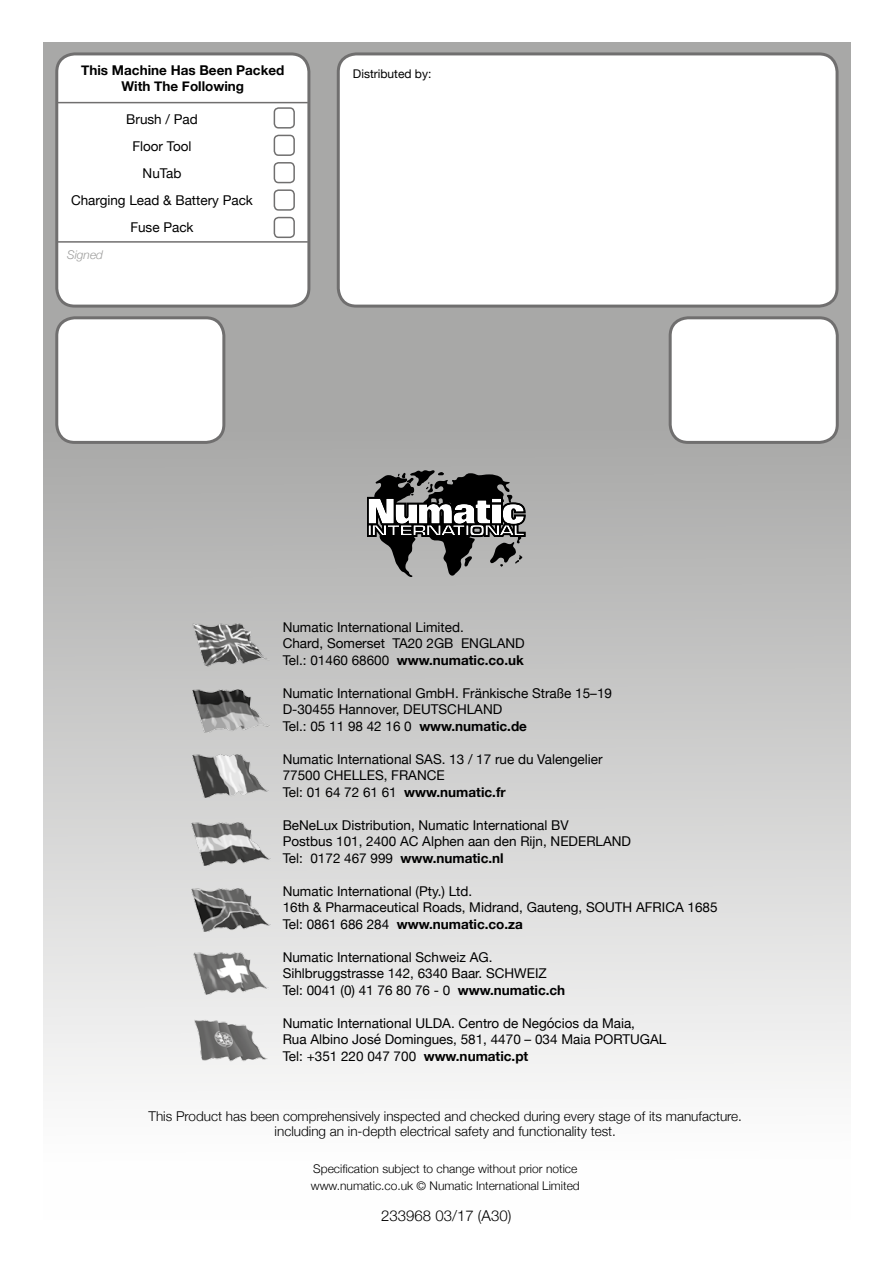
<style>
.page{position:relative;width:893px;height:1263px;background:#fff}
.page>*{position:absolute;margin:0;border:0;box-sizing:border-box;transform-origin:0 0}
.t1{font:300 15px "Helvetica Neue";color:#000}
.t2{font:13.5px/16.5px "Helvetica Neue";color:#000}
.t3{font:300 13.5px/15px "Helvetica Neue";color:#000;text-align:center}
.t4{font:700 13.5px/16.5px "Helvetica Neue";color:#000;text-align:center}
.t5{font:300 12px/16.5px "Helvetica Neue";color:#000}
.t6{font:12px "Helvetica Neue";color:#000}
.t7{font:italic 300 12px "Helvetica Neue";color:#9d9d9c}
.s1{font-weight:700}
</style>
<div class="page">
<div style="left:43px;top:42px;width:808px;height:1178px;background:linear-gradient(to bottom,#949492,#fafafa)"></div>
<div style="left:338px;top:54px;width:499px;height:252px;background:#fff;border-radius:18px"></div>
<div style="left:337px;top:52px;width:501px;height:256px;border:3px solid #706f6f;border-radius:18px"></div>
<div style="left:57px;top:318px;width:167px;height:124px;background:#fff;border-radius:18px"></div>
<div style="left:55px;top:316px;width:170px;height:128px;border:3px solid #706f6f;border-radius:18px"></div>
<div style="left:670px;top:318px;width:167px;height:124px;background:#fff;border-radius:18px"></div>
<div style="left:669px;top:316px;width:170px;height:128px;border:3px solid #706f6f;border-radius:18px"></div>
<img style="left:193px;top:623px;width:76px;height:43px">
<img style="left:193px;top:689px;width:76px;height:43px">
<img style="left:194px;top:953px;width:74px;height:42px">
<img style="left:193px;top:755px;width:76px;height:42px">
<img style="left:192px;top:822px;width:78px;height:43px">
<img style="left:192px;top:889px;width:78px;height:43px">
<img style="left:195px;top:1019px;width:72px;height:43px">
<svg style="left:367px;top:470px;width:158px;height:107px;background:#757574"></svg>
<div style="left:57px;top:54px;width:252px;height:252px;background:#fff;border-radius:18px"></div>
<div style="left:55px;top:52px;width:255px;height:256px;border:3px solid #706f6f;border-radius:18px"></div>
<hr style="left:58px;top:102px;width:250px;height:1px;background:#706f6f">
<hr style="left:58px;top:241px;width:250px;height:2px;background:#706f6f">
<div style="left:274px;top:217px;width:21px;height:21px;border:2px solid #706f6f;border-radius:4px"></div>
<div style="left:274px;top:189px;width:21px;height:22px;border:2px solid #706f6f;border-radius:4px"></div>
<div style="left:274px;top:162px;width:21px;height:21px;border:2px solid #706f6f;border-radius:4px"></div>
<div style="left:274px;top:135px;width:21px;height:21px;border:2px solid #706f6f;border-radius:4px"></div>
<div style="left:274px;top:107px;width:21px;height:22px;border:2px solid #706f6f;border-radius:4px"></div>
<p class="t4" style="left:81px;top:62px;width:205px">This Machine Has Been Packed<br>With The Following</p>
<p class="t2" style="left:71px;top:106px;width:183px;line-height:27px;text-align:center">Brush / Pad<br>Floor Tool<br>NuTab<br>Charging Lead &amp; Battery Pack<br>Fuse Pack</p>
<p class="t7" style="left:67px;top:245px;width:38px">Signed</p>
<p class="t6" style="left:353px;top:65px;width:80px">Distributed by:</p>
<p class="t2" style="left:283px;top:619px;width:244px">Numatic International Limited.<br>Chard, Somerset TA20 2GB ENGLAND<br>Tel.: 01460 68600 <span class="s1">www.numatic.co.uk</span></p>
<p class="t2" style="left:283px;top:685px;width:331px">Numatic International GmbH. Fränkische Straße 15–19<br>D-30455 Hannover, DEUTSCHLAND<br>Tel.: 05 11 98 42 16 0 <span class="s1">www.numatic.de</span></p>
<p class="t2" style="left:283px;top:751px;width:321px">Numatic International SAS. 13 / 17 rue du Valengelier<br>77500 CHELLES, FRANCE<br>Tel: 01 64 72 61 61 <span class="s1">www.numatic.fr</span></p>
<p class="t2" style="left:283px;top:817px;width:350px">BeNeLux Distribution, Numatic International BV<br>Postbus 101, 2400 AC Alphen aan den Rijn, NEDERLAND<br>Tel: 0172 467 999 <span class="s1">www.numatic.nl</span></p>
<p class="t2" style="left:283px;top:883px;width:436px">Numatic International (Pty.) Ltd.<br>16th &amp; Pharmaceutical Roads, Midrand, Gauteng, SOUTH AFRICA 1685<br>Tel: 0861 686 284 <span class="s1">www.numatic.co.za</span></p>
<p class="t2" style="left:283px;top:949px;width:284px">Numatic International Schweiz AG.<br>Sihlbruggstrasse 142, 6340 Baar. SCHWEIZ<br>Tel: 0041 (0) 41 76 80 76 - 0 <span class="s1">www.numatic.ch</span></p>
<p class="t2" style="left:283px;top:1015px;width:385px">Numatic International ULDA. Centro de Negócios da Maia,<br>Rua Albino José Domingues, 581, 4470 – 034 Maia PORTUGAL<br>Tel: +351 220 047 700 <span class="s1">www.numatic.pt</span></p>
<p class="t3" style="left:149px;top:1107px;width:595px">This Product has been comprehensively inspected and checked during every stage of its manufacture. including an in-depth electrical safety and functionality test.</p>
<p class="t5" style="left:311px;top:1159px;width:270px">Specification subject to change without prior notice www.numatic.co.uk © Numatic International Limited</p>
<p class="t1" style="left:381px;top:1204px;width:132px">233968 03/17 (A30)</p>
</div>
